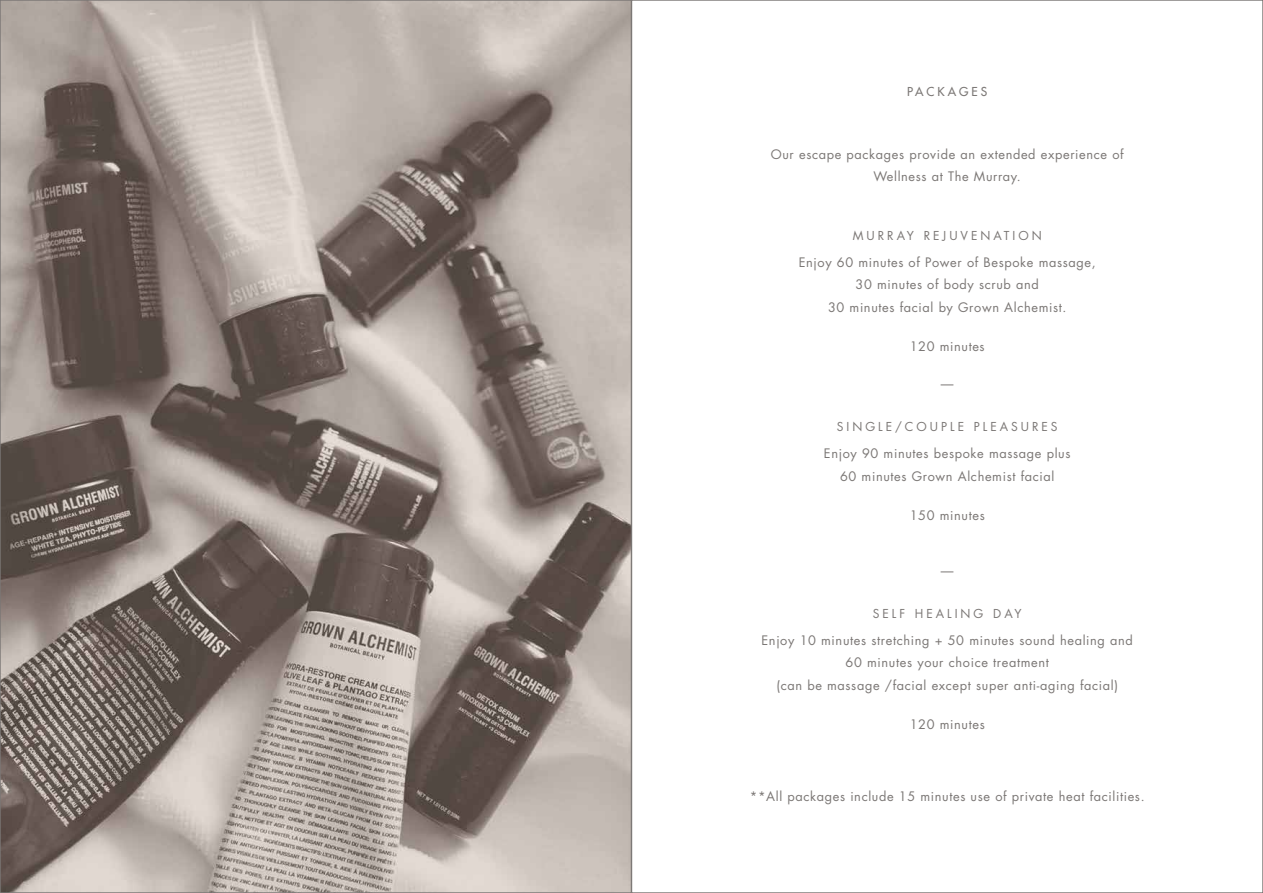
<style>
.page{position:relative;width:1263px;height:893px;background:#fff}
.page>*{position:absolute;margin:0;border:0;box-sizing:border-box;transform-origin:0 0}
.t1{font:12.75px/22.5px "Futura";letter-spacing:.05em;color:#7b7775;text-align:center}
.t2{font:12px "Futura";letter-spacing:.25em;color:#7b7775}
.t3{font:12px "Futura";letter-spacing:.25em;color:#7b7775}
</style>
<div class="page">
<img style="left:2px;top:2px;width:627px;height:889px">
<p class="t3" style="left:907px;top:84px;width:82px">PACKAGES</p>
<p class="t1" style="left:771px;top:142px;width:354px">Our escape packages provide an extended experience of<br>Wellness at The Murray.</p>
<p class="t2" style="left:853px;top:228px;width:191px">MURRAY REJUVENATION</p>
<p class="t1" style="left:799px;top:251px;width:298px">Enjoy 60 minutes of Power of Bespoke massage,<br>30 minutes of body scrub and<br>30 minutes facial by Grown Alchemist.</p>
<p class="t1" style="left:910px;top:335px;width:77px">120 minutes</p>
<p class="t1" style="left:941px;top:372px;width:14px">—</p>
<p class="t2" style="left:837px;top:419px;width:222px">SINGLE/COUPLE PLEASURES</p>
<p class="t1" style="left:824px;top:442px;width:248px">Enjoy 90 minutes bespoke massage plus<br>60 minutes Grown Alchemist facial</p>
<p class="t1" style="left:910px;top:504px;width:77px">150 minutes</p>
<p class="t1" style="left:941px;top:559px;width:14px">—</p>
<p class="t2" style="left:873px;top:605px;width:150px">SELF HEALING DAY</p>
<p class="t1" style="left:761px;top:629px;width:373px">Enjoy 10 minutes stretching + 50 minutes sound healing and<br>60 minutes your choice treatment<br>(can be massage /facial except super anti-aging facial)</p>
<p class="t1" style="left:910px;top:713px;width:77px">120 minutes</p>
<p class="t1" style="left:750px;top:785px;width:396px">**All packages include 15 minutes use of private heat facilities.</p>
</div>
